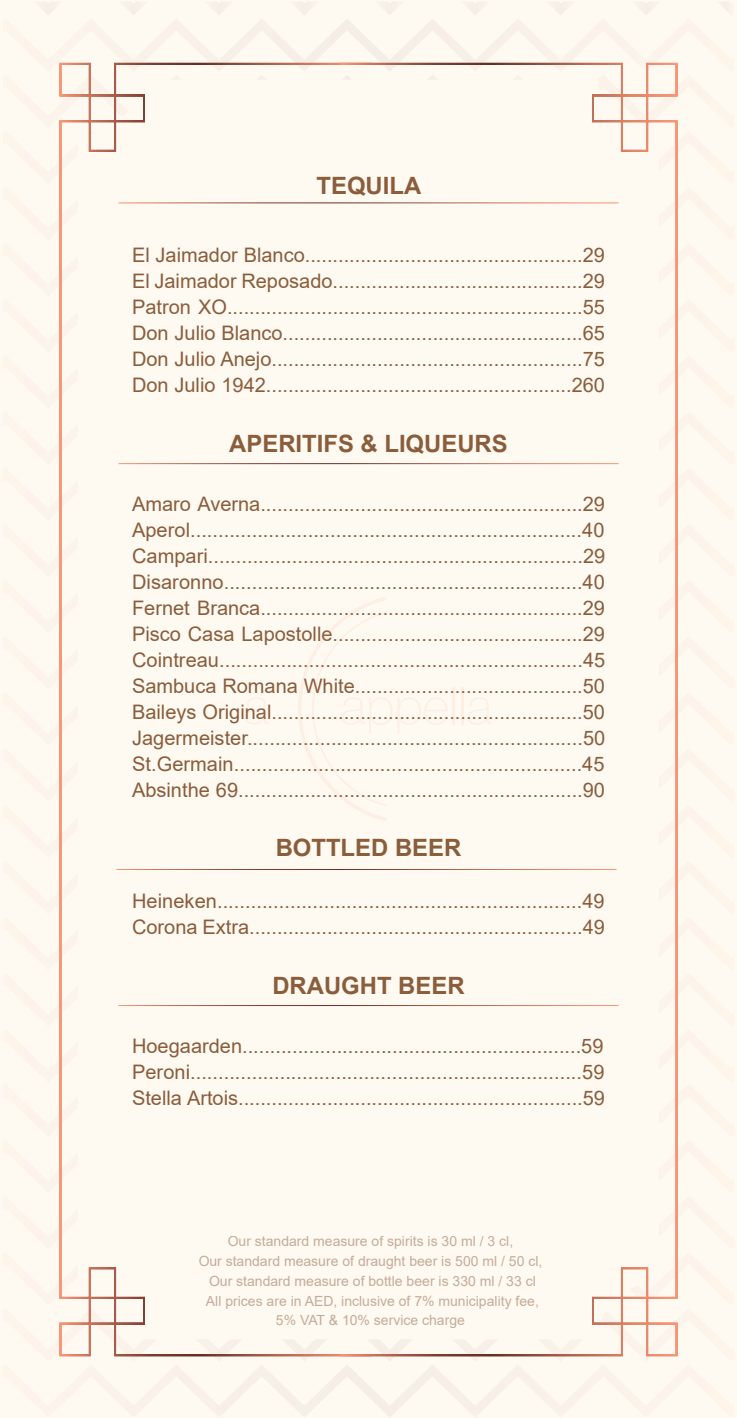
<style>
.page{position:relative;width:737px;height:1418px;background:#fff}
.page>*{position:absolute;margin:0;border:0;box-sizing:border-box;transform-origin:0 0}
.t1{font:700 23.8px "Arial";color:#8a5d3b}
.t2{font:20px/26px "Arial";color:#8a5d3b;text-align:justify}
.t3{font:14px/19.8px "Arial";color:#8a5d3b;text-align:center}
</style>
<div class="page">
<div style="left:3px;top:1px;width:731px;height:1416px;background:#fef9f1"></div>
<hr style="left:118px;top:1005px;width:501px;height:1px;background:#fff">
<p class="t1" style="left:317px;top:168px;width:106px">TEQUILA</p>
<p class="t2" style="left:132px;top:242px;width:474px">El Jaimador Blanco..................................................29<br>El Jaimador Reposado.............................................29<br>Patron XO................................................................55<br>Don Julio Blanco......................................................65<br>Don Julio Anejo........................................................75<br>Don Julio 1942.......................................................260</p>
<p class="t1" style="left:229px;top:426px;width:280px">APERITIFS &amp; LIQUEURS</p>
<p class="t2" style="left:132px;top:491px;width:475px">Amaro Averna..........................................................29<br>Aperol......................................................................40<br>Campari...................................................................29<br>Disaronno................................................................40<br>Fernet Branca..........................................................29<br>Pisco Casa Lapostolle.............................................29<br>Cointreau.................................................................45<br>Sambuca Romana White.........................................50<br>Baileys Original........................................................50<br>Jagermeister............................................................50<br>St.Germain..............................................................45<br>Absinthe 69..............................................................90</p>
<p class="t1" style="left:276px;top:831px;width:187px">BOTTLED BEER</p>
<p class="t2" style="left:132px;top:888px;width:474px">Heineken.................................................................49<br>Corona Extra............................................................49</p>
<p class="t1" style="left:272px;top:968px;width:194px">DRAUGHT BEER</p>
<p class="t2" style="left:132px;top:1032px;width:475px">Hoegaarden.............................................................59<br>Peroni......................................................................59<br>Stella Artois..............................................................59</p>
<p class="t3" style="left:198px;top:1231px;width:345px">Our standard measure of spirits is 30 ml / 3 cl,<br>Our standard measure of draught beer is 500 ml / 50 cl, Our standard measure of bottle beer is 330 ml / 33 cl All prices are in AED, inclusive of 7% municipality fee, 5% VAT &amp; 10% service charge</p>
</div>
